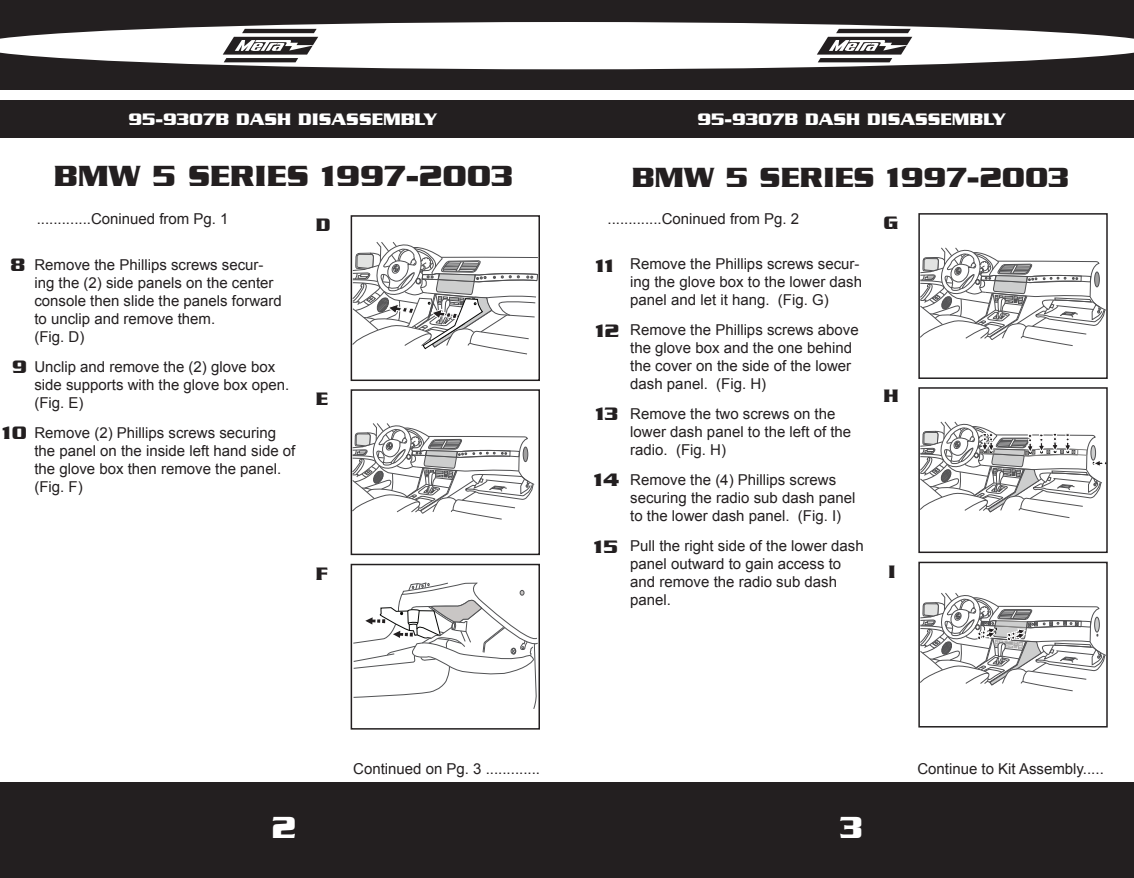
<style>
.page{position:relative;width:1134px;height:878px;background:#fff}
.page>*{position:absolute;margin:0;border:0;box-sizing:border-box;transform-origin:0 0}
.t1{font:700 33px "Serpentine";color:#fff}
.t2{font:700 31.5px "Serpentine";color:#231f20}
.t3{font:700 30px "Serpentine";color:#231f20}
.t4{font:700 19.5px "Serpentine";color:#231f20}
.t5{font:700 18px "Serpentine";color:#fff}
.t6{font:15px/18px "Arial";color:#231f20}
</style>
<div class="page">
<div style="left:0;top:782px;width:1134px;height:96px;background:#231f20"></div>
<div style="left:0;top:0;width:1134px;height:89px;background:#231f20"></div>
<svg style="left:0;top:22px;width:1134px;height:47px;fill:#fff"></svg>
<div style="left:0;top:100px;width:1134px;height:37px;background:#231f20"></div>
<svg style="left:817px;top:29px;width:95px;height:33px"></svg>
<svg style="left:223px;top:29px;width:95px;height:33px"></svg>
<svg style="left:354px;top:242px;width:183px;height:113px"></svg>
<div style="left:351px;top:215px;width:189px;height:166px;border:2px solid #231f20"></div>
<svg style="left:354px;top:423px;width:181px;height:96px"></svg>
<div style="left:351px;top:389px;width:189px;height:166px;border:2px solid #231f20"></div>
<svg style="left:354px;top:582px;width:183px;height:127px"></svg>
<div style="left:351px;top:563px;width:189px;height:166px;border:2px solid #231f20"></div>
<svg style="left:921px;top:247px;width:184px;height:99px"></svg>
<div style="left:918px;top:213px;width:190px;height:166px;border:2px solid #231f20"></div>
<svg style="left:921px;top:421px;width:184px;height:97px"></svg>
<div style="left:918px;top:387px;width:190px;height:166px;border:2px solid #231f20"></div>
<svg style="left:921px;top:593px;width:184px;height:98px"></svg>
<div style="left:918px;top:561px;width:190px;height:166px;border:2px solid #231f20"></div>
<p class="t5" style="left:129px;top:109px;width:310px">95-9307B DASH DISASSEMBLY</p>
<p class="t5" style="left:698px;top:109px;width:310px">95-9307B DASH DISASSEMBLY</p>
<h2 class="t2" style="left:54px;top:158px;width:461px">BMW 5 SERIES 1997-2003</h2>
<h3 class="t3" style="left:632px;top:160px;width:439px">BMW 5 SERIES 1997-2003</h3>
<p class="t6" style="left:37px;top:210px;width:193px">.............Coninued from Pg. 1</p>
<p class="t6" style="left:607px;top:210px;width:193px">.............Coninued from Pg. 2</p>
<h3 class="t4" style="left:316px;top:213px;width:16px">D</h3>
<h3 class="t4" style="left:884px;top:211px;width:16px">G</h3>
<h3 class="t4" style="left:10px;top:253px;width:16px">8</h3>
<h3 class="t4" style="left:12px;top:355px;width:16px">9</h3>
<h3 class="t4" style="left:2px;top:421px;width:26px">10</h3>
<p class="t6" style="left:34px;top:255px;width:249px">Remove the Phillips screws secur&shy;ing the (2) side panels on the center console then slide the panels forward to unclip and remove them.<br>(Fig. D)</p>
<p class="t6" style="left:34px;top:357px;width:257px">Unclip and remove the (2) glove box side supports with the glove box open. (Fig. E)</p>
<p class="t6" style="left:34px;top:423px;width:262px">Remove (2) Phillips screws securing the panel on the inside left hand side of the glove box then remove the panel. (Fig. F)</p>
<h3 class="t4" style="left:316px;top:387px;width:14px">E</h3>
<h3 class="t4" style="left:316px;top:562px;width:13px">F</h3>
<h3 class="t4" style="left:596px;top:254px;width:20px">11</h3>
<h3 class="t4" style="left:596px;top:319px;width:25px">12</h3>
<h3 class="t4" style="left:596px;top:402px;width:24px">13</h3>
<h3 class="t4" style="left:594px;top:469px;width:26px">14</h3>
<h3 class="t4" style="left:594px;top:535px;width:25px">15</h3>
<p class="t6" style="left:630px;top:255px;width:233px">Remove the Phillips screws secur&shy;ing the glove box to the lower dash panel and let it hang. (Fig. G)</p>
<p class="t6" style="left:630px;top:321px;width:230px">Remove the Phillips screws above the glove box and the one behind the cover on the side of the lower dash panel. (Fig. H)</p>
<p class="t6" style="left:630px;top:405px;width:222px">Remove the two screws on the lower dash panel to the left of the radio. (Fig. H)</p>
<p class="t6" style="left:630px;top:471px;width:227px">Remove the (4) Phillips screws securing the radio sub dash panel to the lower dash panel. (Fig. I)</p>
<p class="t6" style="left:630px;top:537px;width:235px">Pull the right side of the lower dash panel outward to gain access to and remove the radio sub dash panel.</p>
<h3 class="t4" style="left:884px;top:385px;width:17px">H</h3>
<h3 class="t4" style="left:888px;top:560px;width:9px">I</h3>
<p class="t6" style="left:353px;top:759px;width:188px">Continued on Pg. 3 .............</p>
<h1 class="t1" style="left:272px;top:808px;width:26px">2</h1>
<h1 class="t1" style="left:840px;top:808px;width:24px">3</h1>
<p class="t6" style="left:917px;top:759px;width:188px">Continue to Kit Assembly.....</p>
</div>
